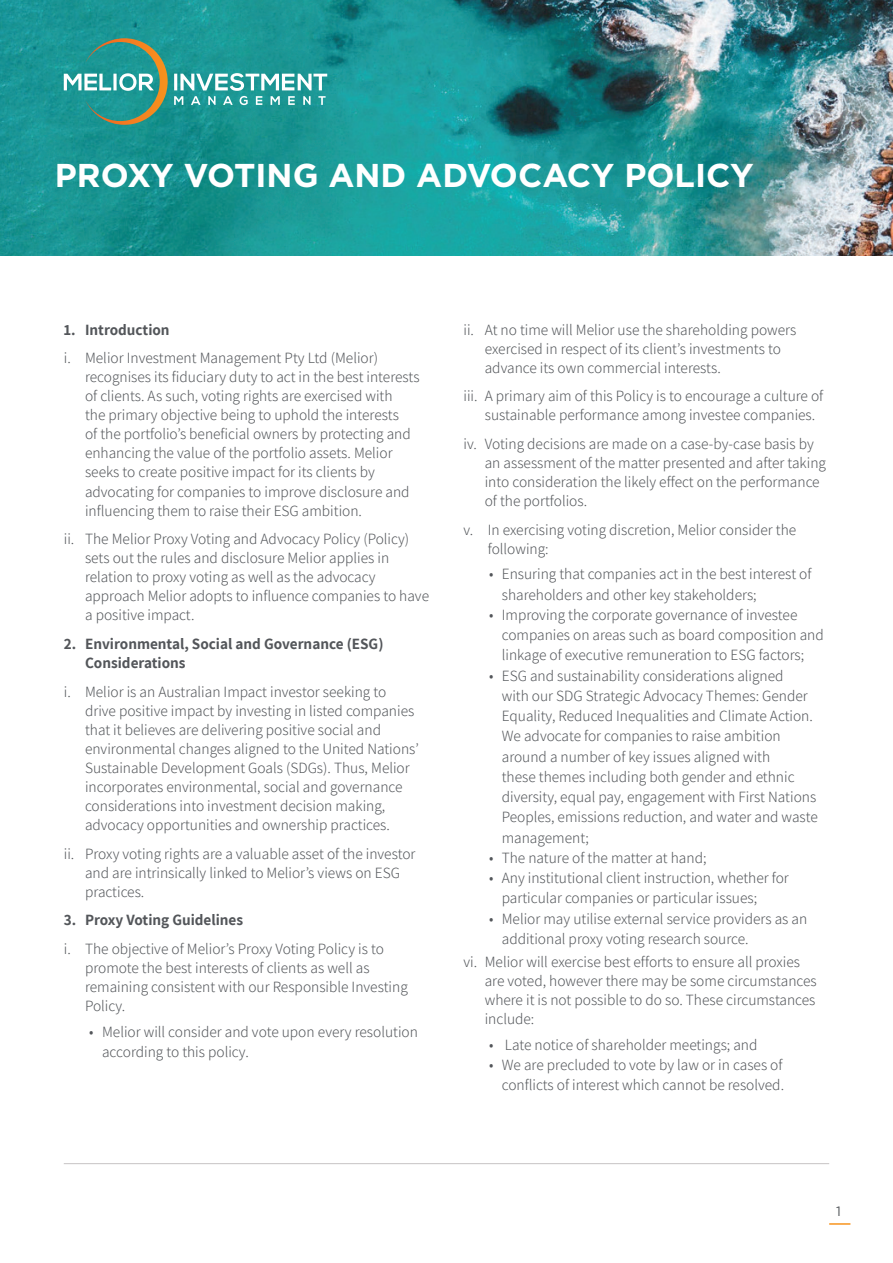
<style>
.page{position:relative;width:893px;height:1263px;background:#fff}
.page>*{position:absolute;margin:0;border:0;box-sizing:border-box;transform-origin:0 0}
.REPORT_TITLE{font:700 33px "Gotham";color:#fff}
.t1{font:300 15.3px/19px "Assistant";color:#53565a}
.t2{font:700 15.3px/19px "Assistant";color:#53565a}
.Page_number{font:13.5px "Gotham";color:#53565a}
</style>
<div class="page">
<img style="left:0;top:0;width:893px;height:255px">
<svg style="left:64px;top:38px;width:104px;height:87px;background:#449c90"></svg>
<svg style="left:174px;top:73px;width:153px;height:32px"></svg>
<hr style="left:829px;top:1223px;width:21px;height:2px;background:#f7931d">
<hr style="left:64px;top:1163px;width:765px;height:1px;background:#c6c3c4">
<p class="REPORT_TITLE" style="left:55px;top:153px;width:700px">PROXY VOTING AND ADVOCACY POLICY</p>
<p class="t2" style="left:64px;top:319px;width:107px">1. Introduction</p>
<p class="t1" style="left:85px;top:348px;width:336px;text-indent:-21px">i. Melior Investment Management Pty Ltd (Melior) recognises its fiduciary duty to act in the best interests of clients. As such, voting rights are exercised with<br>the primary objective being to uphold the interests<br>of the portfolio’s beneficial owners by protecting and enhancing the value of the portfolio assets. Melior seeks to create positive impact for its clients by advocating for companies to improve disclosure and influencing them to raise their ESG ambition.</p>
<p class="t1" style="left:85px;top:529px;width:346px;text-indent:-21px">ii. The Melior Proxy Voting and Advocacy Policy (Policy) sets out the rules and disclosure Melior applies in relation to proxy voting as well as the advocacy approach Melior adopts to influence companies to have a positive impact.</p>
<p class="t2" style="left:85px;top:634px;width:300px;text-indent:-21px">2. Environmental, Social and Governance (ESG)<br>Considerations</p>
<p class="t1" style="left:85px;top:681px;width:335px;text-indent:-21px">i. Melior is an Australian Impact investor seeking to drive positive impact by investing in listed companies that it believes are delivering positive social and environmental changes aligned to the United Nations’ Sustainable Development Goals (SDGs). Thus, Melior incorporates environmental, social and governance considerations into investment decision making, advocacy opportunities and ownership practices.</p>
<p class="t1" style="left:85px;top:843px;width:332px;text-indent:-21px">ii. Proxy voting rights are a valuable asset of the investor and are intrinsically linked to Melior’s views on ESG practices.</p>
<p class="t2" style="left:64px;top:910px;width:181px">3. Proxy Voting Guidelines</p>
<p class="t1" style="left:85px;top:939px;width:324px;text-indent:-21px">i. The objective of Melior’s Proxy Voting Policy is to promote the best interests of clients as well as remaining consistent with our Responsible Investing Policy.</p>
<p class="t1" style="left:102px;top:1021px;width:317px;line-height:20.2px;text-indent:-13px">• Melior will consider and vote upon every resolution according to this policy.</p>
<p class="t1" style="left:485px;top:319px;width:313px;text-indent:-21px">ii. At no time will Melior use the shareholding powers exercised in respect of its client’s investments to advance its own commercial interests.</p>
<p class="t1" style="left:485px;top:386px;width:340px;text-indent:-21px">iii. A primary aim of this Policy is to encourage a culture of sustainable performance among investee companies.</p>
<p class="t1" style="left:485px;top:434px;width:343px;text-indent:-21px">iv. Voting decisions are made on a case-by-case basis by an assessment of the matter presented and after taking into consideration the likely effect on the performance of the portfolios.</p>
<p class="t1" style="left:488px;top:519px;width:310px;text-indent:-24px">v. In exercising voting discretion, Melior consider the following:</p>
<p class="t1" style="left:502px;top:563px;width:311px;line-height:20.2px;text-indent:-13px">• Ensuring that companies act in the best interest of shareholders and other key stakeholders;</p>
<p class="t1" style="left:502px;top:604px;width:324px;line-height:20.2px;text-indent:-13px">• Improving the corporate governance of investee companies on areas such as board composition and linkage of executive remuneration to ESG factors;</p>
<p class="t1" style="left:502px;top:665px;width:317px;line-height:20.2px;text-indent:-13px">• ESG and sustainability considerations aligned<br>with our SDG Strategic Advocacy Themes: Gender Equality, Reduced Inequalities and Climate Action.<br>We advocate for companies to raise ambition around a number of key issues aligned with<br>these themes including both gender and ethnic diversity, equal pay, engagement with First Nations Peoples, emissions reduction, and water and waste management;</p>
<p class="t1" style="left:489px;top:847px;width:219px">• The nature of the matter at hand;</p>
<p class="t1" style="left:502px;top:867px;width:289px;line-height:20.2px;text-indent:-13px">• Any institutional client instruction, whether for particular companies or particular issues;</p>
<p class="t1" style="left:502px;top:908px;width:307px;line-height:20.2px;text-indent:-13px">• Melior may utilise external service providers as an additional proxy voting research source.</p>
<p class="t1" style="left:485px;top:952px;width:333px;text-indent:-21px">vi. Melior will exercise best efforts to ensure all proxies are voted, however there may be some circumstances where it is not possible to do so. These circumstances include:</p>
<p class="t1" style="left:489px;top:1034px;width:270px">• Late notice of shareholder meetings; and</p>
<p class="t1" style="left:489px;top:1054px;width:297px;line-height:20.2px;text-align:right">• We are precluded to vote by law or in cases of conflicts of interest which cannot be resolved.</p>
<p class="Page_number" style="left:836px;top:1203px;width:6px">1</p>
</div>
